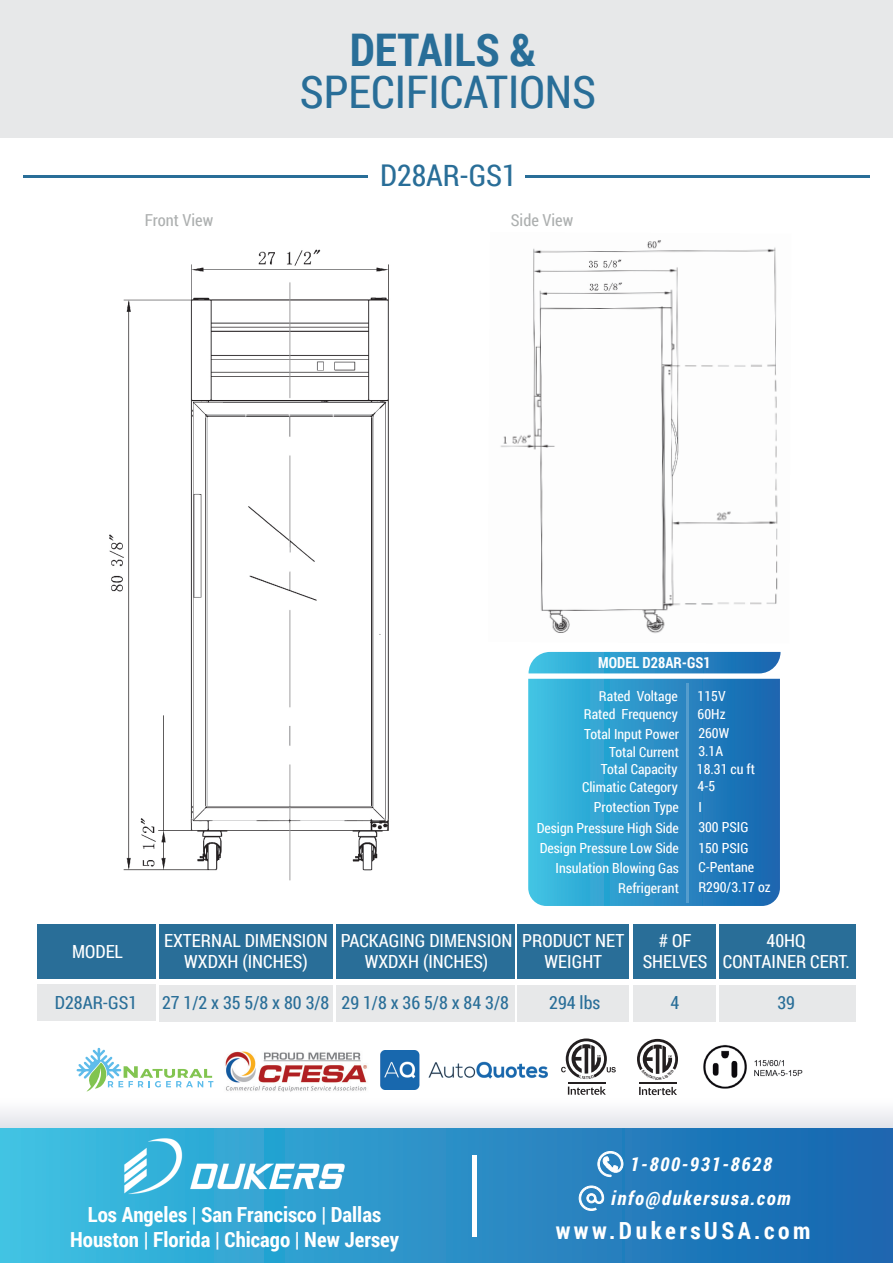
<style>
.page{position:relative;width:893px;height:1263px;background:#fff}
.page>*{position:absolute;margin:0;border:0;box-sizing:border-box;transform-origin:0 0}
.t1{font:45px "Roboto Condensed";color:#296e98}
.t2{font:700 45px "Roboto Condensed";color:#296e98}
.t3{font:30px "Roboto Condensed";color:#296e98}
.t4{font:700 23.55px "Roboto Condensed";letter-spacing:.15em;color:#fff}
.t5{font:700 20.85px/24.9px "Roboto Condensed";color:#fff;text-align:center}
.t6{font:italic 700 19.2px/33.9px "Roboto Condensed";letter-spacing:.08em;color:#fff;text-align:center}
.t7{font:18px/20.7px "Roboto Condensed";color:#fff;text-align:center}
.t8{font:18px "Roboto Condensed";color:#296e98}
.t9{font:16.5px "Roboto Condensed";color:#adb0b0}
.t10{font:700 15.15px "Roboto Condensed";color:#fff;scale:.96 1}
.t11{font:13.95px/20.9px "Roboto Condensed";color:#fff}
</style>
<div class="page">
<div style="left:0;top:1097px;width:893px;height:32px;background:linear-gradient(to bottom,#fff,#e1e3ea)"></div>
<div style="left:0;top:1128px;width:893px;height:135px;background:linear-gradient(to right,#3dc0e2,#1863ae)"></div>
<div style="left:472px;top:1155px;width:5px;height:82px;background:#fff"></div>
<svg style="left:597px;top:1151px;width:26px;height:26px"></svg>
<svg style="left:578px;top:1185px;width:26px;height:26px"></svg>
<img style="left:117px;top:1128px;width:235px;height:75px">
<div style="left:0;top:0;width:893px;height:138px;background:#e7e8e9"></div>
<hr style="left:23px;top:175px;width:345px;height:2px;background:#296e98">
<hr style="left:525px;top:175px;width:345px;height:2px;background:#296e98">
<div style="left:518px;top:924px;width:111px;height:55px;background:#296e98"></div>
<div style="left:159px;top:924px;width:174px;height:55px;background:#296e98"></div>
<div style="left:336px;top:924px;width:179px;height:55px;background:#296e98"></div>
<div style="left:159px;top:985px;width:174px;height:36px;background:#e7e8e9"></div>
<div style="left:336px;top:985px;width:179px;height:36px;background:#e7e8e9"></div>
<div style="left:518px;top:985px;width:111px;height:36px;background:#e7e8e9"></div>
<div style="left:38px;top:924px;width:118px;height:55px;background:#296e98"></div>
<div style="left:38px;top:984px;width:118px;height:37px;background:#e7e8e9"></div>
<div style="left:719px;top:924px;width:136px;height:55px;background:#296e98"></div>
<div style="left:719px;top:985px;width:136px;height:36px;background:#e7e8e9"></div>
<div style="left:633px;top:924px;width:83px;height:55px;background:#296e98"></div>
<div style="left:634px;top:985px;width:82px;height:36px;background:#e7e8e9"></div>
<svg style="left:528px;top:679px;width:252px;height:227px;background:#2b92c8"></svg>
<svg style="left:528px;top:652px;width:252px;height:21px;background:#3295c9"></svg>
<hr style="left:687px;top:683px;width:2px;height:220px;background:#fff">
<img style="left:500px;top:240px;width:278px;height:394px">
<img style="left:109px;top:249px;width:280px;height:632px">
<svg style="left:561px;top:1038px;width:55px;height:41px"></svg>
<svg style="left:568px;top:1086px;width:38px;height:9px"></svg>
<hr style="left:568px;top:1082px;width:38px;height:1px;background:#231f20">
<svg style="left:639px;top:1087px;width:38px;height:8px"></svg>
<hr style="left:639px;top:1083px;width:38px;height:1px;background:#231f20">
<svg style="left:77px;top:1048px;width:136px;height:43px"></svg>
<img style="left:380px;top:1051px;width:168px;height:38px">
<img style="left:703px;top:1045px;width:100px;height:44px">
<img style="left:225px;top:1051px;width:142px;height:41px">
<svg style="left:637px;top:1039px;width:41px;height:35px"></svg>
<h1 class="t2" style="left:350px;top:18px;width:188px">DETAILS &amp;</h1>
<h1 class="t1" style="left:300px;top:61px;width:298px">SPECIFICATIONS</h1>
<h2 class="t3" style="left:380px;top:154px;width:138px">D28AR-GS1</h2>
<p class="t9" style="left:145px;top:208px;width:70px">Front View</p>
<p class="t9" style="left:511px;top:208px;width:64px">Side View</p>
<p class="t10" style="left:598px;top:652px;width:119px">MODEL D28AR-GS1</p>
<p class="t11" style="left:599px;top:685px;width:80px">Rated Voltage</p>
<p class="t11" style="left:698px;top:685px;width:29px">115V</p>
<p class="t11" style="left:584px;top:723px;width:96px">Total Input Power</p>
<p class="t11" style="left:698px;top:722px;width:32px">260W</p>
<p class="t11" style="left:609px;top:741px;width:71px">Total Current</p>
<p class="t11" style="left:698px;top:740px;width:26px">3.1A</p>
<p class="t11" style="left:582px;top:776px;width:97px">Climatic Category</p>
<p class="t11" style="left:698px;top:775px;width:19px">4-5</p>
<p class="t11" style="left:584px;top:703px;width:95px">Rated Frequency</p>
<p class="t11" style="left:698px;top:703px;width:29px">60Hz</p>
<p class="t11" style="left:601px;top:758px;width:78px">Total Capacity</p>
<p class="t11" style="left:697px;top:758px;width:60px">18.31 cu ft</p>
<p class="t11" style="left:594px;top:796px;width:86px">Protection Type</p>
<p class="t11" style="left:698px;top:796px;width:5px">I</p>
<p class="t11" style="left:537px;top:817px;width:144px">Design Pressure High Side<br>Design Pressure Low Side</p>
<p class="t11" style="left:698px;top:816px;width:52px">300 PSIG</p>
<p class="t11" style="left:698px;top:837px;width:52px">150 PSIG</p>
<p class="t11" style="left:555px;top:857px;width:125px">Insulation Blowing Gas</p>
<p class="t11" style="left:698px;top:856px;width:57px">C-Pentane</p>
<p class="t7" style="left:72px;top:940px;width:52px">MODEL</p>
<p class="t8" style="left:55px;top:990px;width:84px">D28AR-GS1</p>
<p class="t11" style="left:618px;top:877px;width:62px">Refrigerant</p>
<p class="t11" style="left:698px;top:876px;width:74px">R290/3.17 oz</p>
<p class="t7" style="left:164px;top:930px;width:165px">EXTERNAL DIMENSION<br>WXDXH (INCHES)</p>
<p class="t7" style="left:522px;top:930px;width:104px">PRODUCT NET<br>WEIGHT</p>
<p class="t8" style="left:162px;top:990px;width:169px">27 1/2 x 35 5/8 x 80 3/8</p>
<p class="t7" style="left:341px;top:930px;width:173px">PACKAGING DIMENSION<br>WXDXH (INCHES)</p>
<p class="t8" style="left:342px;top:990px;width:169px">29 1/8 x 36 5/8 x 84 3/8</p>
<p class="t8" style="left:549px;top:990px;width:53px">294 lbs</p>
<p class="t7" style="left:643px;top:930px;width:66px"># OF<br>SHELVES</p>
<p class="t8" style="left:670px;top:990px;width:10px">4</p>
<p class="t7" style="left:723px;top:930px;width:128px">40HQ<br>CONTAINER CERT.</p>
<p class="t8" style="left:777px;top:990px;width:19px">39</p>
<h3 class="t5" style="left:70px;top:1201px;width:330px">Los Angeles | San Francisco | Dallas<br>Houston | Florida | Chicago | New Jersey</h3>
<h3 class="t6" style="left:611px;top:1146px;width:181px">1-800-931-8628 info@dukersusa.com</h3>
<h3 class="t4" style="left:556px;top:1214px;width:256px">www.DukersUSA.com</h3>
</div>
